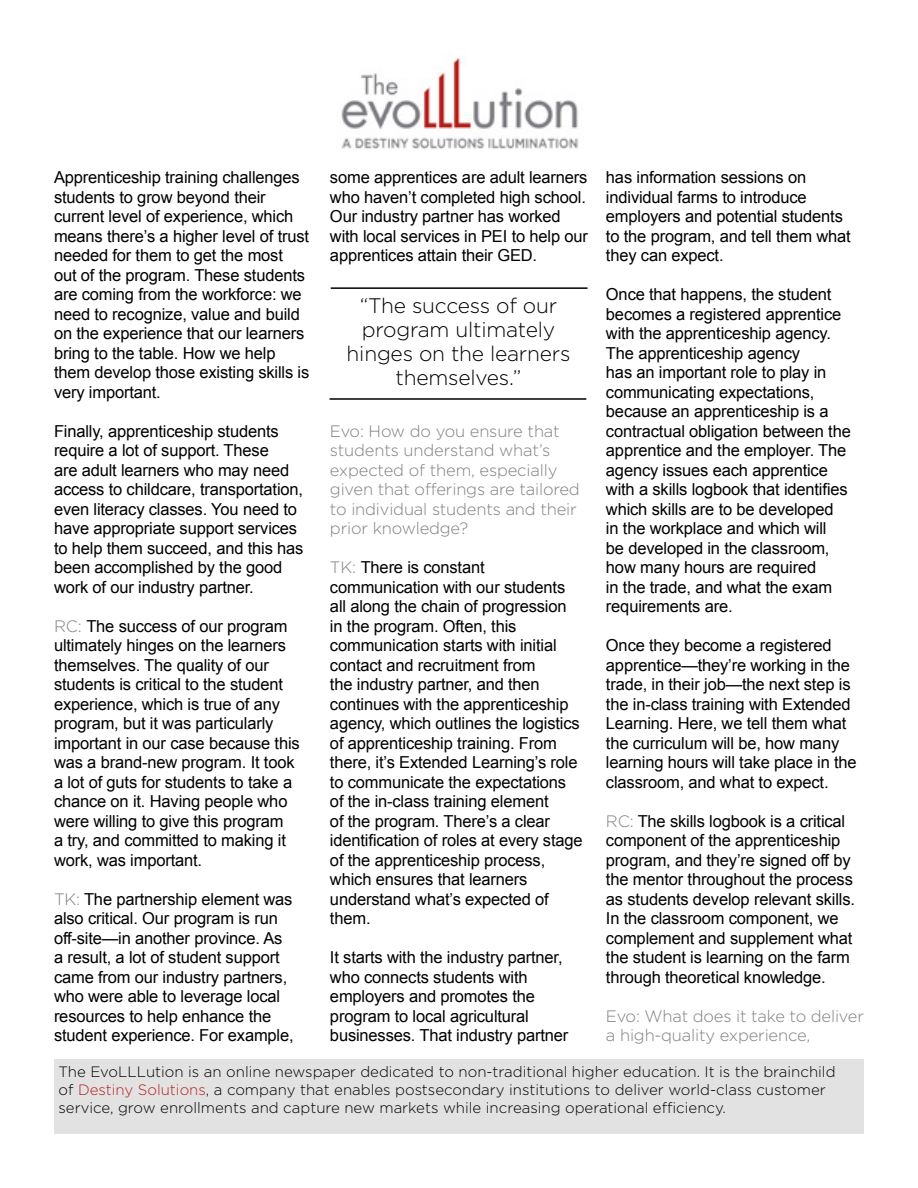
<style>
.page{position:relative;width:918px;height:1188px;background:#fff}
.page>*{position:absolute;margin:0;border:0;box-sizing:border-box;transform-origin:0 0}
.t1{font:300 21px/24px "Gotham";letter-spacing:-.01em;color:#000;text-align:center}
.t2{font:16.5px/19.5px "Arial";letter-spacing:-.01em;color:#000}
.t3{font:300 16.5px/19.5px "Gotham";letter-spacing:-.01em;color:#807f83}
.t4{font:300 15px/18px "Gotham";color:#000}
.s1{font-family:"Gotham";font-weight:300;color:#807f83}
.s2{color:#b6211d}
</style>
<div class="page">
<img style="left:341px;top:56px;width:238px;height:93px">
<div style="left:54px;top:1060px;width:809px;height:74px;background:#e2e2e3"></div>
<hr style="left:331px;top:287px;width:257px;height:2px;background:#000">
<hr style="left:330px;top:398px;width:256px;height:2px;background:#000">
<p class="t2" style="left:54px;top:168px;width:257px">Apprenticeship training challenges students to grow beyond their current level of experience, which means there’s a higher level of trust needed for them to get the most out of the program. These students are coming from the workforce: we need to recognize, value and build on the experience that our learners bring to the table. How we help them develop those existing skills is very important.</p>
<p class="t2" style="left:54px;top:421px;width:251px">Finally, apprenticeship students require a lot of support. These<br>are adult learners who may need access to childcare, transportation, even literacy classes. You need to have appropriate support services to help them succeed, and this has been accomplished by the good work of our industry partner.</p>
<p class="t2" style="left:54px;top:616px;width:247px"><span class="s1">RC:</span> The success of our program ultimately hinges on the learners themselves. The quality of our students is critical to the student experience, which is true of any program, but it was particularly important in our case because this was a brand-new program. It took a lot of guts for students to take a chance on it. Having people who were willing to give this program<br>a try, and committed to making it work, was important.</p>
<p class="t2" style="left:54px;top:889px;width:241px"><span class="s1">TK:</span> The partnership element was also critical. Our program is run off-site—in another province. As a result, a lot of student support came from our industry partners, who were able to leverage local resources to help enhance the student experience. For example,</p>
<p class="t2" style="left:606px;top:168px;width:246px">has information sessions on individual farms to introduce employers and potential students to the program, and tell them what they can expect.</p>
<p class="t2" style="left:606px;top:285px;width:246px">Once that happens, the student becomes a registered apprentice with the apprenticeship agency.<br>The apprenticeship agency<br>has an important role to play in communicating expectations, because an apprenticeship is a contractual obligation between the apprentice and the employer. The agency issues each apprentice with a skills logbook that identifies which skills are to be developed<br>in the workplace and which will<br>be developed in the classroom, how many hours are required<br>in the trade, and what the exam requirements are.</p>
<p class="t2" style="left:606px;top:636px;width:252px">Once they become a registered apprentice—they’re working in the trade, in their job—the next step is the in-class training with Extended Learning. Here, we tell them what the curriculum will be, how many learning hours will take place in the classroom, and what to expect.</p>
<p class="t2" style="left:606px;top:811px;width:251px"><span class="s1">RC:</span> The skills logbook is a critical component of the apprenticeship program, and they’re signed off by the mentor throughout the process as students develop relevant skills.<br>In the classroom component, we complement and supplement what the student is learning on the farm through theoretical knowledge.</p>
<p class="t3" style="left:606px;top:1006px;width:260px">Evo: What does it take to deliver a high-quality experience,</p>
<p class="t4" style="left:58px;top:1062px;width:779px">The EvoLLLution is an online newspaper dedicated to non-traditional higher education. It is the brainchild of <span class="s2">Destiny Solutions</span>, a company that enables postsecondary institutions to deliver world-class customer service, grow enrollments and capture new markets while increasing operational efficiency.</p>
<p class="t2" style="left:330px;top:168px;width:259px">some apprentices are adult learners who haven’t completed high school.<br>Our industry partner has worked with local services in PEI to help our apprentices attain their GED.</p>
<p class="t1" style="left:347px;top:293px;width:225px">“The success of our program ultimately hinges on the learners themselves.”</p>
<p class="t3" style="left:330px;top:421px;width:251px">Evo: How do you ensure that students understand what’s expected of them, especially given that offerings are tailored to individual students and their prior knowledge?</p>
<p class="t2" style="left:330px;top:558px;width:254px"><span class="s1">TK:</span> There is constant communication with our students all along the chain of progression in the program. Often, this communication starts with initial contact and recruitment from<br>the industry partner, and then continues with the apprenticeship agency, which outlines the logistics of apprenticeship training. From there, it’s Extended Learning’s role to communicate the expectations of the in-class training element<br>of the program. There’s a clear identification of roles at every stage of the apprenticeship process, which ensures that learners understand what’s expected of them.</p>
<p class="t2" style="left:330px;top:948px;width:240px">It starts with the industry partner, who connects students with employers and promotes the program to local agricultural businesses. That industry partner</p>
</div>
